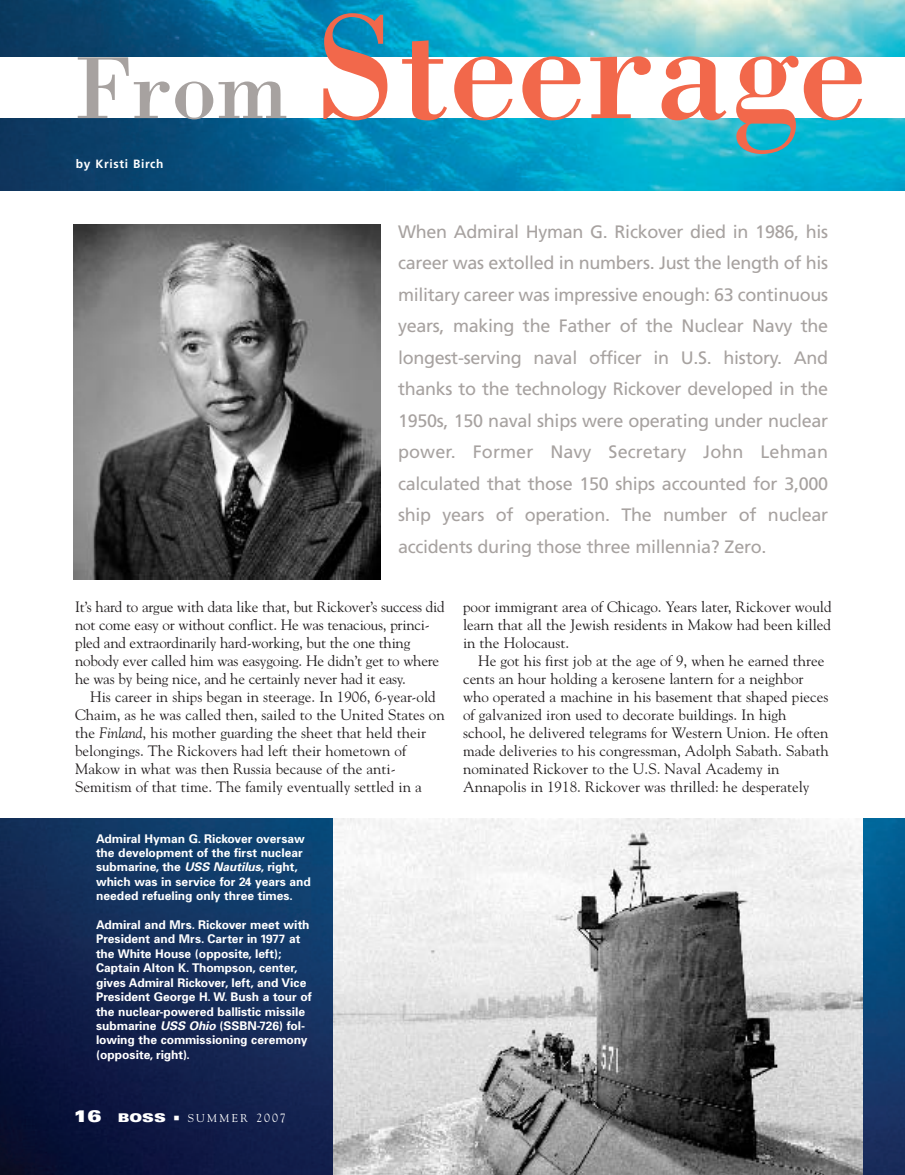
<style>
.page{position:relative;width:905px;height:1175px;background:#fff}
.page>*{position:absolute;margin:0;border:0;box-sizing:border-box;transform-origin:0 0}
.t1{font:153.45px "Bodoni";color:#f2684b}
.t2{font:18px/31.5px "Frutiger";letter-spacing:-.015em;color:#a7a2a0;text-align:justify}
.t3{font:15px/18px "Goudy";color:#231f20}
.t4{font:700 12px/14.4px "Univers";color:#fff}
.t5{font:700 12px "Frutiger";letter-spacing:.055em;color:#fff}
.t6{font:900 expanded 12px "Univers";color:#fff}
.t7{font:11.25px "Goudy";letter-spacing:.2em;color:#fff}
.s1{font-size:90.9px;color:#a7a2a0}
.s2{font-style:italic}
.s3{font-size:16.5px}
.s4{font-size:12px}
</style>
<div class="page">
<img style="left:0;top:818px;width:904px;height:356px">
<img style="left:333px;top:818px;width:529px;height:356px">
<img style="left:0;top:0;width:904px;height:190px">
<div style="left:0;top:57px;width:904px;height:61px;background:#fff"></div>
<img style="left:74px;top:224px;width:306px;height:355px">
<svg style="left:174px;top:1115px;width:5px;height:5px"></svg>
<h1 class="t1" style="left:75px;top:-25px;width:793px"><span class="s1">From</span> Steerage</h1>
<p class="t5" style="left:76px;top:159px;width:89px">by Kristi Birch</p>
<p class="t2" style="left:398px;top:217px;width:431px">When Admiral Hyman G. Rickover died in 1986, his career was extolled in numbers. Just the length of his military career was impressive enough: 63 continuous years, making the Father of the Nuclear Navy the longest-serving naval officer in U.S. history. And thanks to the technology Rickover developed in the 1950s, 150 naval ships were operating under nuclear power. Former Navy Secretary John Lehman calculated that those 150 ships accounted for 3,000 ship years of operation. The number of nuclear accidents during those three millennia? Zero.</p>
<p class="t3" style="left:75px;top:598px;width:371px">It’s hard to argue with data like that, but Rickover’s success did not come easy or without conflict. He was tenacious, princi&shy;pled and extraordinarily hard-working, but the one thing nobody ever called him was easygoing. He didn’t get to where he was by being nice, and he certainly never had it easy.</p>
<p class="t3" style="left:75px;top:688px;width:371px;text-indent:15px">His career in ships began in steerage. In 1906, 6-year-old Chaim, as he was called then, sailed to the United States on the <span class="s2">Finland</span>, his mother guarding the sheet that held their belongings. The Rickovers had left their hometown of Makow in what was then Russia because of the anti-Semitism of that time. The family eventually settled in a</p>
<p class="t4" style="left:96px;top:832px;width:216px">Admiral Hyman G. Rickover oversaw the development of the first nuclear submarine, the <span class="s2">USS Nautilus</span>, right, which was in service for 24 years and needed refueling only three times.</p>
<p class="t4" style="left:96px;top:918px;width:217px">Admiral and Mrs. Rickover meet with President and Mrs. Carter in 1977 at the White House (opposite, left); Captain Alton K. Thompson, center, gives Admiral Rickover, left, and Vice President George H. W. Bush a tour of the nuclear-powered ballistic missile submarine <span class="s2">USS Ohio</span> (SSBN-726) fol&shy;lowing the commissioning ceremony (opposite, right).</p>
<p class="t3" style="left:463px;top:598px;width:370px;text-align:justify">poor immigrant area of Chicago. Years later, Rickover would learn that all the Jewish residents in Makow had been killed in the Holocaust.</p>
<p class="t3" style="left:463px;top:652px;width:367px;text-indent:15px">He got his first job at the age of 9, when he earned three cents an hour holding a kerosene lantern for a neighbor who operated a machine in his basement that shaped pieces of galvanized iron used to decorate buildings. In high school, he delivered telegrams for Western Union. He often made deliveries to his congressman, Adolph Sabath. Sabath nominated Rickover to the U.S. Naval Academy in Annapolis in 1918. Rickover was thrilled: he desperately</p>
<p class="t6" style="left:74px;top:1113px;width:94px"><span class="s3">16</span> BOSS</p>
<p class="t7" style="left:188px;top:1111px;width:100px">SUMMER <span class="s4">2007</span></p>
</div>
